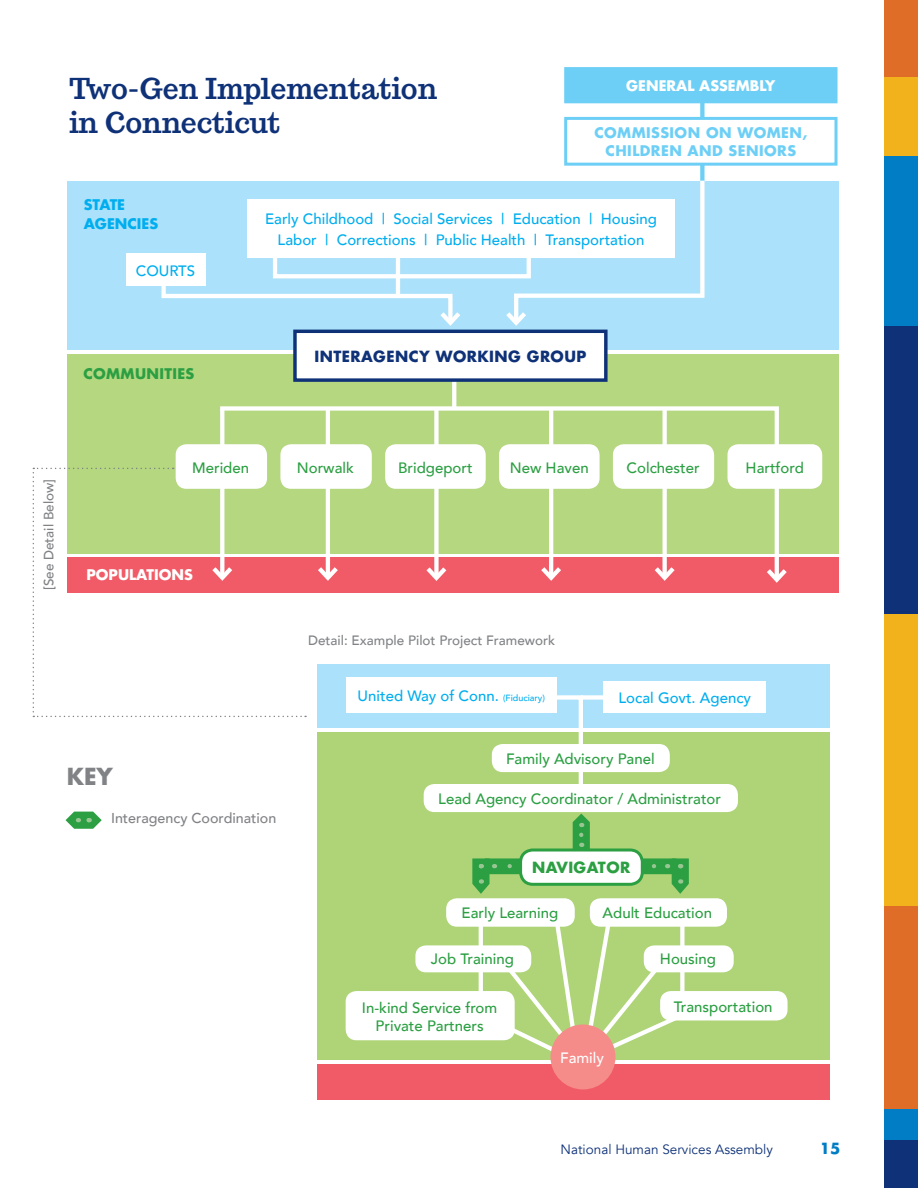
<style>
.page{position:relative;width:918px;height:1188px;background:#fff}
.page>*{position:absolute;margin:0;border:0;box-sizing:border-box;transform-origin:0 0}
.t1{font:700 28.5px/34.5px "Trocchi";color:#0e3178}
.t2{font:700 22.95px "Futura";color:#808285}
.t3{font:500 15px/18px "Avenir";color:#2b9f42;text-align:center}
.t4{font:500 15px/21px "Avenir";color:#00aeef;text-align:center}
.t5{font:700 15px "Futura";letter-spacing:.03em;color:#0e3178}
.t6{font:700 15px "Futura";letter-spacing:.03em;color:#2b9f42}
.t7{font:500 15px "Avenir";color:#fff}
.t8{font:700 15px "Futura";color:#007dc5}
.t9{font:700 14.25px/17.1px "Futura";letter-spacing:.03em;color:#6dcff6;text-align:center}
.t10{font:700 14.25px "Futura";color:#fff}
.t11{font:500 14.25px "Avenir";color:#808285}
.t12{font:700 14.25px/18.6px "Futura";color:#00aeef}
.t13{font:700 14.25px "Futura";letter-spacing:.025em;color:#2b9f42}
.t14{font:500 13.5px "Avenir";color:#808285}
.t15{font:13.5px "Avenir";color:#0e3178}
.s1{font-size:9px}
</style>
<div class="page">
<div style="left:884px;top:77px;width:34px;height:80px;background:#f2b21c"></div>
<div style="left:884px;top:157px;width:34px;height:170px;background:#007dc5"></div>
<div style="left:884px;top:0;width:34px;height:77px;background:#df6d28"></div>
<div style="left:884px;top:327px;width:34px;height:426px;background:#0e3178"></div>
<div style="left:884px;top:615px;width:34px;height:319px;background:#f2b21c"></div>
<div style="left:884px;top:906px;width:34px;height:203px;background:#df6d28"></div>
<div style="left:884px;top:1109px;width:34px;height:31px;background:#007dc5"></div>
<div style="left:884px;top:1140px;width:34px;height:48px;background:#0e3178"></div>
<div style="left:67px;top:557px;width:771px;height:36px;background:#f15b67"></div>
<div style="left:318px;top:1064px;width:512px;height:36px;background:#f15b67"></div>
<div style="left:318px;top:664px;width:512px;height:64px;background:#abe1fa"></div>
<div style="left:700px;top:96px;width:5px;height:88px;background:#6dcff6"></div>
<div style="left:67px;top:181px;width:771px;height:168px;background:#abe1fa"></div>
<div style="left:67px;top:354px;width:771px;height:200px;background:#b4d780"></div>
<svg style="left:66px;top:812px;width:36px;height:17px"></svg>
<div style="left:318px;top:732px;width:512px;height:328px;background:#aed477"></div>
<div style="left:126px;top:253px;width:79px;height:33px;background:#fff"></div>
<svg style="left:161px;top:176px;width:544px;height:150px"></svg>
<div style="left:566px;top:69px;width:270px;height:33px;background:#6dcff6"></div>
<div style="left:564px;top:67px;width:274px;height:36px;border:3px solid #6dcff6"></div>
<div style="left:566px;top:118px;width:270px;height:46px;background:#fff"></div>
<div style="left:564px;top:117px;width:274px;height:49px;border:3px solid #6dcff6"></div>
<svg style="left:452px;top:382px;width:4px;height:22px"></svg>
<svg style="left:220px;top:404px;width:559px;height:161px"></svg>
<svg style="left:767px;top:565px;width:20px;height:18px"></svg>
<hr style="left:326px;top:409px;width:4px;height:169px;background:#fff">
<svg style="left:313px;top:563px;width:29px;height:18px"></svg>
<svg style="left:220px;top:409px;width:4px;height:35px"></svg>
<svg style="left:33px;top:468px;width:273px;height:249px"></svg>
<div style="left:434px;top:409px;width:5px;height:169px;background:#fff"></div>
<svg style="left:422px;top:563px;width:29px;height:18px"></svg>
<hr style="left:549px;top:409px;width:4px;height:169px;background:#fff">
<svg style="left:537px;top:563px;width:29px;height:18px"></svg>
<svg style="left:663px;top:409px;width:4px;height:154px"></svg>
<svg style="left:650px;top:563px;width:29px;height:18px"></svg>
<div style="left:295px;top:331px;width:311px;height:49px;background:#fff"></div>
<div style="left:293px;top:330px;width:315px;height:52px;border:3px solid #0e3178"></div>
<div style="left:499px;top:444px;width:101px;height:45px;background:#fff;border-radius:11px"></div>
<div style="left:613px;top:444px;width:101px;height:45px;background:#fff;border-radius:11px"></div>
<div style="left:727px;top:444px;width:95px;height:45px;background:#fff;border-radius:11px"></div>
<div style="left:385px;top:444px;width:101px;height:45px;background:#fff;border-radius:11px"></div>
<div style="left:280px;top:444px;width:92px;height:45px;background:#fff;border-radius:11px"></div>
<div style="left:176px;top:444px;width:91px;height:45px;background:#fff;border-radius:11px"></div>
<svg style="left:466px;top:919px;width:109px;height:139px"></svg>
<svg style="left:589px;top:919px;width:108px;height:134px"></svg>
<div style="left:446px;top:898px;width:129px;height:29px;background:#fff;border-radius:11px"></div>
<div style="left:590px;top:898px;width:137px;height:29px;background:#fff;border-radius:11px"></div>
<div style="left:415px;top:945px;width:116px;height:27px;background:#fff;border-radius:10px"></div>
<div style="left:644px;top:945px;width:90px;height:27px;background:#fff;border-radius:10px"></div>
<div style="left:346px;top:991px;width:169px;height:49px;background:#fff;border-radius:11px"></div>
<div style="left:660px;top:991px;width:128px;height:29px;background:#fff;border-radius:11px"></div>
<svg style="left:637px;top:858px;width:52px;height:36px"></svg>
<svg style="left:472px;top:858px;width:54px;height:36px"></svg>
<svg style="left:517px;top:695px;width:68px;height:89px"></svg>
<div style="left:424px;top:784px;width:314px;height:28px;background:#fff;border-radius:11px"></div>
<div style="left:492px;top:744px;width:178px;height:28px;background:#fff;border-radius:11px"></div>
<div style="left:346px;top:677px;width:211px;height:36px;background:#fff"></div>
<div style="left:581px;top:695px;width:98px;height:5px;background:#fff"></div>
<div style="left:604px;top:682px;width:162px;height:31px;background:#fff"></div>
<svg style="left:573px;top:814px;width:17px;height:35px"></svg>
<div style="left:521px;top:850px;width:121px;height:34px;background:#fff;border-radius:12px"></div>
<div style="left:519px;top:849px;width:125px;height:37px;border:3px solid #2b9f42;border-radius:12px"></div>
<div style="left:551px;top:1024px;width:64px;height:65px;background:#f58c8a;border-radius:50%"></div>
<h1 class="t1" style="left:69px;top:73px;width:370px">Two-Gen Implementation in Connecticut</h1>
<p class="t10" style="left:626px;top:76px;width:151px">GENERAL ASSEMBLY</p>
<p class="t9" style="left:594px;top:124px;width:214px">COMMISSION ON WOMEN,<br>CHILDREN AND SENIORS</p>
<p class="t12" style="left:84px;top:195px;width:76px">STATE<br>AGENCIES</p>
<p class="t4" style="left:136px;top:259px;width:61px">COURTS</p>
<p class="t13" style="left:83px;top:363px;width:113px">COMMUNITIES</p>
<p class="t4" style="left:265px;top:208px;width:393px">Early Childhood | Social Services | Education | Housing<br>Labor | Corrections | Public Health | Transportation</p>
<p class="t5" style="left:314px;top:346px;width:274px">INTERAGENCY WORKING GROUP</p>
<p class="t14" style="left:37px;top:590px;width:113px;rotate:-90deg">[See Detail Below]</p>
<p class="t3" style="left:192px;top:457px;width:58px">Meriden</p>
<p class="t3" style="left:297px;top:457px;width:58px">Norwalk</p>
<p class="t3" style="left:398px;top:457px;width:76px">Bridgeport</p>
<p class="t3" style="left:510px;top:457px;width:80px">New Haven</p>
<p class="t3" style="left:627px;top:457px;width:75px">Colchester</p>
<p class="t3" style="left:746px;top:457px;width:60px">Hartford</p>
<p class="t10" style="left:87px;top:565px;width:108px">POPULATIONS</p>
<p class="t14" style="left:308px;top:628px;width:249px">Detail: Example Pilot Project Framework</p>
<p class="t4" style="left:358px;top:685px;width:189px">United Way of Conn. <span class="s1">(Fiduciary)</span></p>
<p class="t4" style="left:619px;top:687px;width:134px">Local Govt. Agency</p>
<h2 class="t2" style="left:67px;top:761px;width:48px">KEY</h2>
<p class="t11" style="left:111px;top:806px;width:167px">Interagency Coordination</p>
<p class="t3" style="left:506px;top:749px;width:150px">Family Advisory Panel</p>
<p class="t3" style="left:438px;top:789px;width:284px">Lead Agency Coordinator / Administrator</p>
<p class="t6" style="left:532px;top:857px;width:100px">NAVIGATOR</p>
<p class="t3" style="left:462px;top:903px;width:98px">Early Learning</p>
<p class="t3" style="left:603px;top:903px;width:111px">Adult Education</p>
<p class="t3" style="left:431px;top:949px;width:85px">Job Training</p>
<p class="t3" style="left:660px;top:949px;width:58px">Housing</p>
<p class="t3" style="left:362px;top:998px;width:137px">In-kind Service from<br>Private Partners</p>
<p class="t3" style="left:674px;top:997px;width:100px">Transportation</p>
<p class="t7" style="left:560px;top:1045px;width:45px">Family</p>
<p class="t15" style="left:561px;top:1141px;width:214px">National Human Services Assembly</p>
<p class="t8" style="left:820px;top:1138px;width:22px">15</p>
</div>
